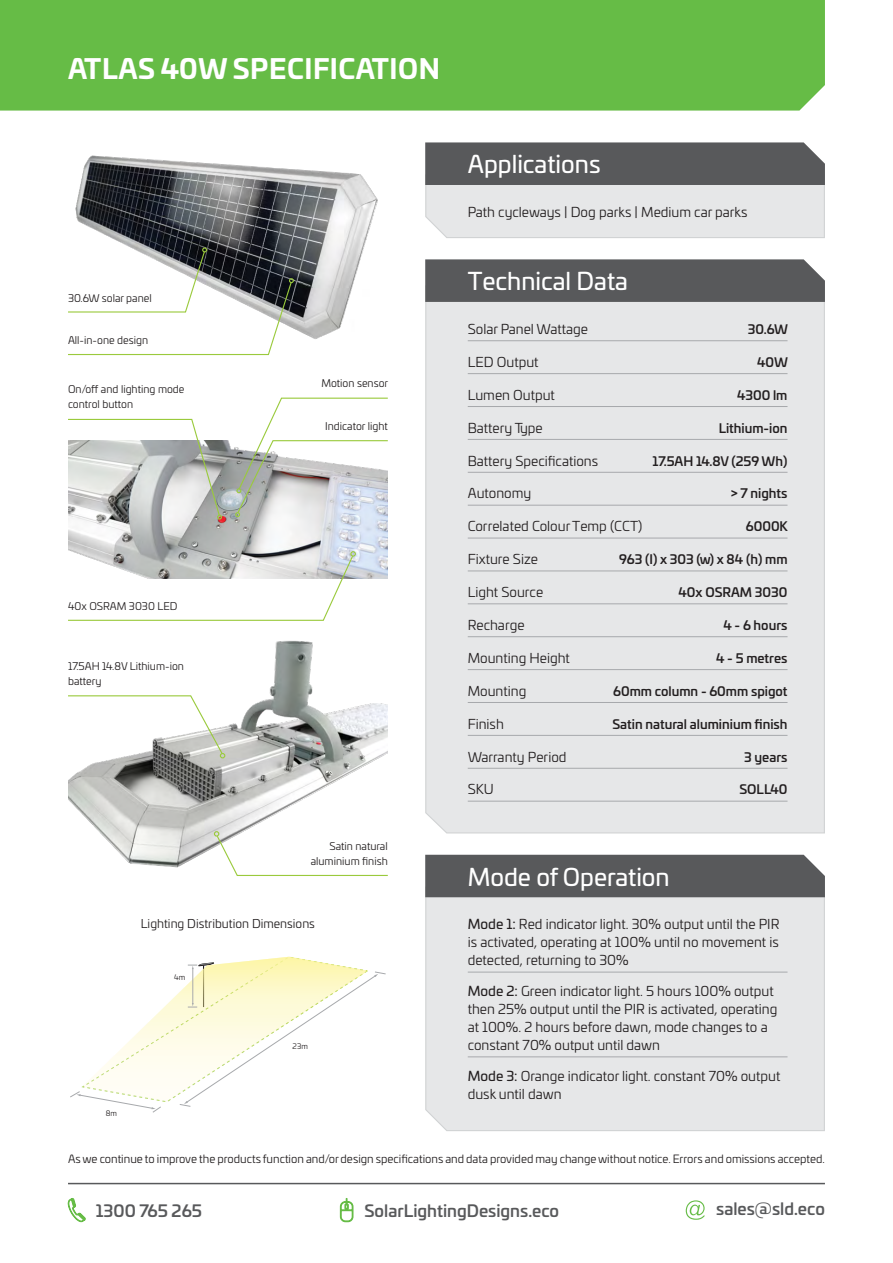
<style>
.page{position:relative;width:893px;height:1263px;background:#fff}
.page>*{position:absolute;margin:0;border:0;box-sizing:border-box;transform-origin:0 0}
.t1{font:700 27px "Univia Pro";letter-spacing:.02em;color:#fff}
.t2{font:24px "Univia Pro";color:#fff}
.t3{font:500 16.5px "Univia Pro";color:#58595b}
.t4{font:13.5px/18px "Univia Pro";color:#231f20}
.t5{font:500 12.75px "Univia Pro";color:#231f20}
.t6{font:12px "Univia Pro";color:#231f20}
.t7{font:11.25px "Univia Pro";color:#231f20}
.t8{font:10.5px/15px "Univia Pro";color:#231f20}
.t9{font:7.5px "Univia Pro";color:#231f20}
.s1{font-style:inherit}
</style>
<div class="page">
<div style="left:0;top:0;width:825px;height:111px;background:#66bc46"></div>
<div style="left:425px;top:897px;width:400px;height:234px;background:#e6e7e8"></div>
<div style="left:425px;top:302px;width:400px;height:532px;background:#e6e7e8"></div>
<hr style="left:468px;top:972px;width:319px;height:1px;background:#a7a9ac">
<hr style="left:468px;top:1056px;width:319px;height:1px;background:#a7a9ac">
<hr style="left:468px;top:340px;width:319px;height:1px;background:#a7a9ac">
<hr style="left:468px;top:373px;width:319px;height:1px;background:#a7a9ac">
<hr style="left:468px;top:406px;width:319px;height:1px;background:#a7a9ac">
<hr style="left:468px;top:439px;width:319px;height:1px;background:#a7a9ac">
<hr style="left:468px;top:472px;width:319px;height:1px;background:#a7a9ac">
<hr style="left:468px;top:505px;width:319px;height:1px;background:#a7a9ac">
<hr style="left:468px;top:538px;width:319px;height:1px;background:#a7a9ac">
<hr style="left:468px;top:571px;width:319px;height:1px;background:#a7a9ac">
<hr style="left:468px;top:603px;width:319px;height:1px;background:#a7a9ac">
<hr style="left:468px;top:636px;width:319px;height:1px;background:#a7a9ac">
<hr style="left:468px;top:669px;width:319px;height:1px;background:#a7a9ac">
<hr style="left:468px;top:702px;width:319px;height:1px;background:#a7a9ac">
<hr style="left:468px;top:735px;width:319px;height:1px;background:#a7a9ac">
<hr style="left:468px;top:768px;width:319px;height:1px;background:#a7a9ac">
<hr style="left:468px;top:801px;width:319px;height:1px;background:#a7a9ac">
<svg style="left:425px;top:142px;width:400px;height:96px;background:#a8a9aa"></svg>
<div style="left:425px;top:855px;width:400px;height:42px;background:#58595b"></div>
<div style="left:425px;top:259px;width:400px;height:43px;background:#58595b"></div>
<svg style="left:340px;top:1198px;width:13px;height:24px"></svg>
<svg style="left:68px;top:1198px;width:18px;height:24px"></svg>
<svg style="left:686px;top:1200px;width:19px;height:20px"></svg>
<hr style="left:68px;top:1183px;width:757px;height:1px;background:#58595b">
<img style="left:75px;top:155px;width:303px;height:184px">
<img style="left:68px;top:440px;width:320px;height:138px">
<img style="left:68px;top:640px;width:320px;height:228px">
<svg style="left:214px;top:831px;width:174px;height:45px"></svg>
<svg style="left:68px;top:695px;width:157px;height:63px"></svg>
<svg style="left:68px;top:551px;width:288px;height:70px"></svg>
<svg style="left:68px;top:247px;width:226px;height:109px"></svg>
<svg style="left:68px;top:418px;width:154px;height:102px"></svg>
<svg style="left:235px;top:397px;width:153px;height:120px"></svg>
<svg style="left:70px;top:956px;width:316px;height:157px"></svg>
<p class="t1" style="left:68px;top:47px;width:373px">ATLAS 40W SPECIFICATION</p>
<p class="t8" style="left:68px;top:290px;width:85px">30.6W solar panel</p>
<p class="t8" style="left:68px;top:333px;width:82px">All-in-one design</p>
<p class="t8" style="left:68px;top:381px;width:118px">On/off and lighting mode control button</p>
<p class="t8" style="left:68px;top:598px;width:111px">40x OSRAM 3030 LED</p>
<p class="t8" style="left:68px;top:658px;width:118px">17.5AH 14.8V Lithium-ion battery</p>
<p class="t8" style="left:321px;top:375px;width:68px">Motion sensor</p>
<p class="t8" style="left:325px;top:418px;width:64px">Indicator light</p>
<p class="t8" style="left:311px;top:838px;width:79px;text-align:right">Satin natural aluminium finish</p>
<p class="t6" style="left:141px;top:915px;width:176px">Lighting Distribution Dimensions</p>
<p class="t9" style="left:106px;top:1108px;width:13px">8m</p>
<p class="t9" style="left:174px;top:972px;width:13px">4m</p>
<p class="t9" style="left:293px;top:1041px;width:17px">23m</p>
<p class="t2" style="left:468px;top:146px;width:134px">Applications</p>
<p class="t4" style="left:468px;top:202px;width:281px">Path cycleways | Dog parks | Medium car parks</p>
<p class="t2" style="left:468px;top:263px;width:162px">Technical Data</p>
<p class="t4" style="left:468px;top:319px;width:122px">Solar Panel Wattage</p>
<p class="t5" style="left:748px;top:319px;width:42px">30.6W</p>
<p class="t4" style="left:468px;top:352px;width:72px">LED Output</p>
<p class="t5" style="left:757px;top:352px;width:33px">40W</p>
<p class="t4" style="left:468px;top:385px;width:89px">Lumen Output</p>
<p class="t5" style="left:737px;top:385px;width:52px">4300 lm</p>
<p class="t4" style="left:468px;top:418px;width:77px">Battery Type</p>
<p class="t5" style="left:719px;top:418px;width:70px">Lithium-ion</p>
<p class="t4" style="left:468px;top:451px;width:132px">Battery Specifications</p>
<p class="t5" style="left:652px;top:451px;width:137px">17.5AH 14.8V (259 Wh)</p>
<p class="t4" style="left:468px;top:484px;width:65px">Autonomy</p>
<p class="t5" style="left:731px;top:484px;width:58px">&gt; 7 nights</p>
<p class="t4" style="left:468px;top:517px;width:176px">Correlated Colour Temp (CCT)</p>
<p class="t5" style="left:746px;top:517px;width:44px">6000K</p>
<p class="t4" style="left:468px;top:550px;width:72px">Fixture Size</p>
<p class="t5" style="left:619px;top:549px;width:170px">963 (I) x 303 (w) x 84 (h) mm</p>
<p class="t4" style="left:468px;top:582px;width:77px">Light Source</p>
<p class="t5" style="left:678px;top:582px;width:110px">40x OSRAM 3030</p>
<p class="t4" style="left:468px;top:615px;width:58px">Recharge</p>
<p class="t5" style="left:723px;top:615px;width:66px">4 - 6 hours</p>
<p class="t4" style="left:468px;top:648px;width:104px">Mounting Height</p>
<p class="t5" style="left:716px;top:648px;width:73px">4 - 5 metres</p>
<p class="t4" style="left:468px;top:681px;width:60px">Mounting</p>
<p class="t5" style="left:613px;top:681px;width:176px">60mm column - 60mm spigot</p>
<p class="t4" style="left:468px;top:714px;width:38px">Finish</p>
<p class="t5" style="left:612px;top:714px;width:177px">Satin natural aluminium finish</p>
<p class="t4" style="left:468px;top:747px;width:100px">Warranty Period</p>
<p class="t5" style="left:744px;top:747px;width:45px">3 years</p>
<p class="t4" style="left:468px;top:780px;width:28px">SKU</p>
<p class="t5" style="left:739px;top:780px;width:50px">SOLL40</p>
<p class="t2" style="left:468px;top:859px;width:203px">Mode of Operation</p>
<p class="t4" style="left:468px;top:915px;width:313px;text-align:justify"><span class="s1">Mode 1:</span> Red indicator light. 30% output until the PIR is activated, operating at 100% until no movement is detected, returning to 30%</p>
<p class="t4" style="left:468px;top:981px;width:311px"><span class="s1">Mode 2:</span> Green indicator light. 5 hours 100% output then 25% output until the PIR is activated, operating at 100%. 2 hours before dawn, mode changes to a constant 70% output until dawn</p>
<p class="t4" style="left:468px;top:1066px;width:314px"><span class="s1">Mode 3:</span> Orange indicator light. constant 70% output dusk until dawn</p>
<p class="t7" style="left:68px;top:1151px;width:758px">As we continue to improve the products function and/or design specifications and data provided may change without notice. Errors and omissions accepted.</p>
<p class="t3" style="left:96px;top:1198px;width:108px">1300 765 265</p>
<p class="t3" style="left:364px;top:1198px;width:196px">SolarLightingDesigns.eco</p>
<p class="t3" style="left:716px;top:1196px;width:110px">sales@sld.eco</p>
</div>
